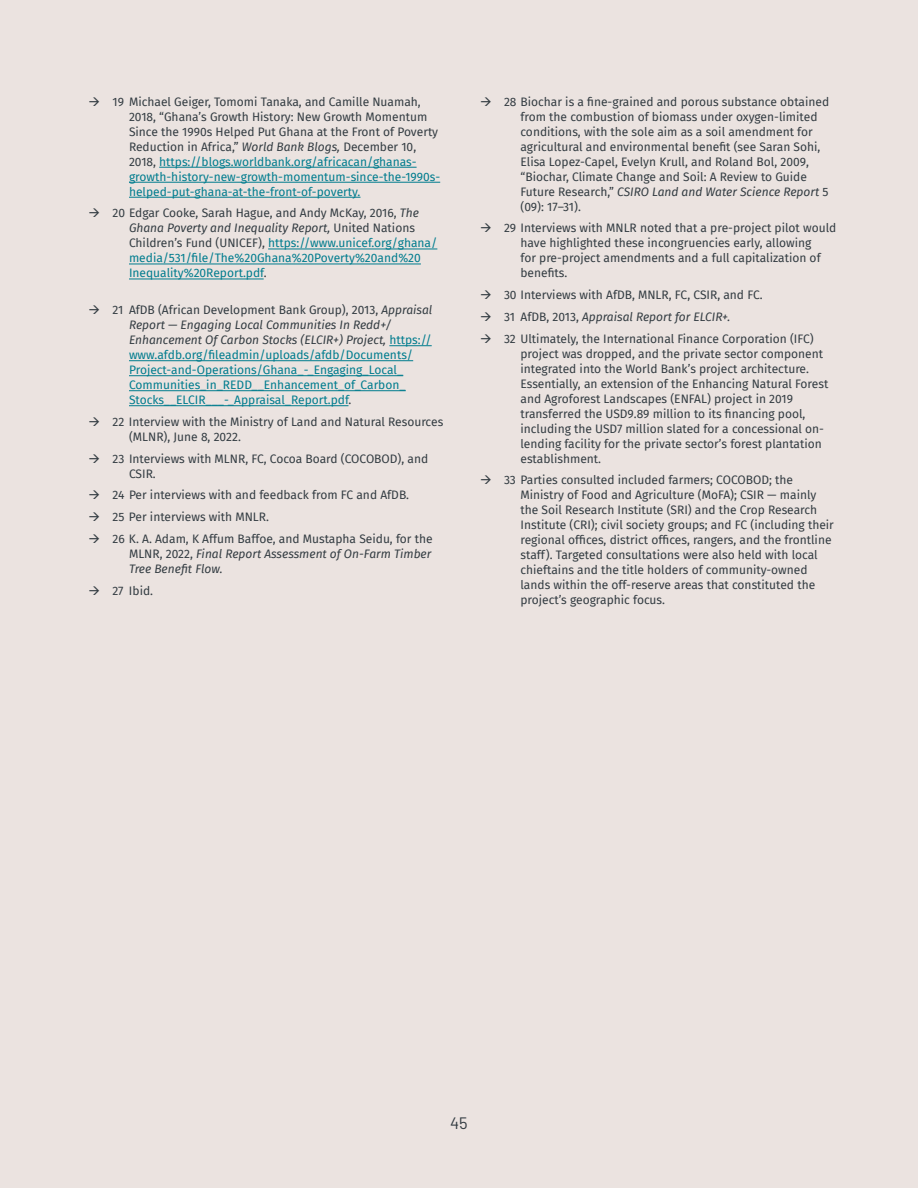
<style>
.page{position:relative;width:918px;height:1188px;background:#ebe3e0}
.page>*{position:absolute;margin:0;border:0;box-sizing:border-box;transform-origin:0 0}
.t1{font:16.5px "Barlow";color:#333c42}
.t2{font:12px/15px "Fira Sans";color:#333c42}
.t3{font:12px/15px "Fira Sans";color:#007c8e}
.t4{font:italic 12px "Fira Sans";color:#333c42}
.s1{color:#333c42}
.s2{font-style:italic;color:#333c42}
.s3{font-style:italic}
.s4{font-style:normal}
</style>
<div class="page">
<hr style="left:159px;top:167px;width:258px;height:1px;background:#007c8e">
<hr style="left:129px;top:182px;width:311px;height:1px;background:#007c8e">
<hr style="left:129px;top:197px;width:232px;height:1px;background:#007c8e">
<hr style="left:268px;top:249px;width:169px;height:1px;background:#007c8e">
<hr style="left:129px;top:264px;width:292px;height:1px;background:#007c8e">
<hr style="left:129px;top:279px;width:135px;height:1px;background:#007c8e">
<hr style="left:389px;top:345px;width:43px;height:1px;background:#007c8e">
<hr style="left:129px;top:360px;width:284px;height:1px;background:#007c8e">
<hr style="left:129px;top:375px;width:274px;height:1px;background:#007c8e">
<hr style="left:129px;top:390px;width:277px;height:1px;background:#007c8e">
<hr style="left:129px;top:405px;width:219px;height:1px;background:#007c8e">
<p class="t2" style="left:112px;top:94px;width:310px">19 Michael Geiger, Tomomi Tanaka, and Camille Nuamah,</p>
<p class="t3" style="left:129px;top:109px;width:313px"><span class="s1">2018, “Ghana’s Growth History: New Growth Momentum Since the 1990s Helped Put Ghana at the Front of Poverty Reduction in Africa,”</span> <span class="s2">World Bank Blogs,</span> <span class="s1">December 10, 2018,</span> https://blogs.worldbank.org/africacan/ghanas&shy;growth-history-new-growth-momentum-since-the-1990s&shy;helped-put-ghana-at-the-front-of-poverty.</p>
<p class="t2" style="left:112px;top:205px;width:308px">20 Edgar Cooke, Sarah Hague, and Andy McKay, 2016, <span class="s3">The</span></p>
<p class="t3" style="left:129px;top:220px;width:310px"><span class="s2">Ghana Poverty and Inequality Report,</span> <span class="s1">United Nations Children’s Fund (UNICEF),</span> https://www.unicef.org/ghana/ media/531/file/The%20Ghana%20Poverty%20and%20<br>Inequality%20Report.pdf<span class="s1">.</span></p>
<p class="t3" style="left:129px;top:302px;width:305px;text-indent:-16px"><span class="s1">21 AfDB (African Development Bank Group), 2013,</span> <span class="s2">Appraisal Report — Engaging Local Communities In Redd+/ Enhancement Of Carbon Stocks (ELCIR+) Project,</span> https:// www.afdb.org/fileadmin/uploads/afdb/Documents/ Project-and-Operations/Ghana_-_Engaging_Local_ Communities_in_REDD__Enhancement_of_Carbon_ Stocks__ELCIR___-_Appraisal_Report.pdf<span class="s1">.</span></p>
<p class="t2" style="left:129px;top:414px;width:316px;text-indent:-16px">22 Interview with the Ministry of Land and Natural Resources (MLNR), June 8, 2022.</p>
<p class="t2" style="left:129px;top:451px;width:301px;text-indent:-16px">23 Interviews with MLNR, FC, Cocoa Board (COCOBOD), and<br>CSIR.</p>
<p class="t2" style="left:112px;top:487px;width:298px">24 Per interviews with and feedback from FC and AfDB.</p>
<p class="t2" style="left:112px;top:509px;width:158px">25 Per interviews with MNLR.</p>
<p class="t2" style="left:129px;top:531px;width:305px;text-align:justify;text-indent:-16px">26 K. A. Adam, K Affum Baffoe, and Mustapha Seidu, for the MLNR, 2022, <span class="s3">Final Report Assessment of On-Farm Timber Tree Benefit Flow.</span></p>
<p class="t2" style="left:112px;top:583px;width:42px">27 Ibid.</p>
<p class="t2" style="left:520px;top:94px;width:310px;text-indent:-16px">28 Biochar is a fine-grained and porous substance obtained from the combustion of biomass under oxygen-limited conditions, with the sole aim as a soil amendment for agricultural and environmental benefit (see Saran Sohi, Elisa Lopez-Capel, Evelyn Krull, and Roland Bol, 2009, “Biochar, Climate Change and Soil: A Review to Guide Future Research,” <span class="s3">CSIRO Land and Water Science Report</span> 5 (09): 17–31).</p>
<p class="t2" style="left:520px;top:220px;width:317px;text-indent:-16px">29 Interviews with MNLR noted that a pre-project pilot would have highlighted these incongruencies early, allowing<br>for pre-project amendments and a full capitalization of benefits.</p>
<p class="t2" style="left:504px;top:287px;width:260px">30 Interviews with AfDB, MNLR, FC, CSIR, and FC.</p>
<p class="t4" style="left:504px;top:308px;width:228px"><span class="s4">31 AfDB, 2013,</span> Appraisal Report for ELCIR+.</p>
<p class="t2" style="left:520px;top:331px;width:309px;text-indent:-16px">32 Ultimately, the International Finance Corporation (IFC) project was dropped, and the private sector component integrated into the World Bank’s project architecture.<br>Essentially, an extension of the Enhancing Natural Forest and Agroforest Landscapes (ENFAL) project in 2019 transferred the USD9.89 million to its financing pool, including the USD7 million slated for a concessional on&shy;lending facility for the private sector’s forest plantation establishment.</p>
<p class="t2" style="left:520px;top:472px;width:315px;text-indent:-16px">33 Parties consulted included farmers; COCOBOD; the Ministry of Food and Agriculture (MoFA); CSIR — mainly the Soil Research Institute (SRI) and the Crop Research Institute (CRI); civil society groups; and FC (including their regional offices, district offices, rangers, and the frontline staff). Targeted consultations were also held with local chieftains and the title holders of community-owned lands within the off-reserve areas that constituted the project’s geographic focus.</p>
<h1 class="t1" style="left:450px;top:1112px;width:19px">45</h1>
</div>
